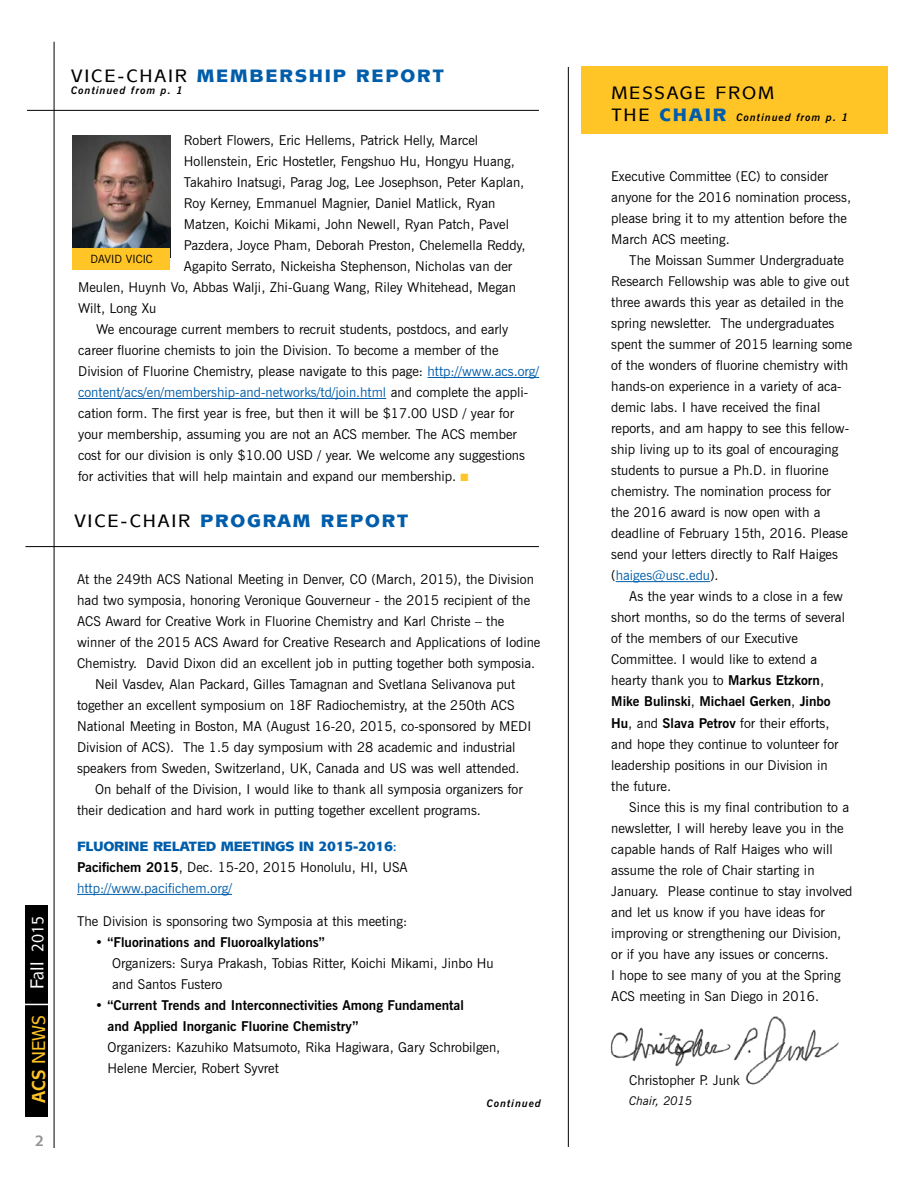
<style>
.page{position:relative;width:918px;height:1188px;background:#fff}
.page>*{position:absolute;margin:0;border:0;box-sizing:border-box;transform-origin:0 0}
.t1{font:500 18.75px "Mixage IT Cby BT";color:#fff;scale:.9 1}
.t2{font:500 18.75px "Mixage IT Cby BT";color:#ffc425;scale:.9 1}
.t3{font:900 18px "Mixage IT Cby BT";letter-spacing:.1em;color:#005daa}
.t4{font:500 18px "Mixage IT Cby BT";letter-spacing:.1em;color:#000}
.t5{font:700 15px "Mixage IT Cby BT";color:#939598}
.t6{font:13.5px/21px "News Gothic BT";color:#000}
.t7{font:700 13.5px/21px "News Gothic BT";color:#000}
.t8{font:13.5px "News Gothic BT";color:#005daa}
.t9{font:900 13.5px "Mixage IT Cby BT";letter-spacing:-.02em;color:#005daa}
.t10{font:italic 12px "News Gothic BT";color:#000}
.t11{font:11.4px "News Gothic BT";color:#000}
.t12{font:italic 700 10.5px "News Gothic BT";letter-spacing:.1em;color:#000}
.s1{font-size:16.5px}
.s2{font-weight:700}
.s3{font-weight:500;color:#000}
.s4{color:#005daa}
.s5{color:#000}
.s6{color:#ffc425}
.s7{font-weight:700;font-size:12px}
.s8{font-family:"Mixage IT Cby BT";font-weight:500;font-style:normal;font-size:18px}
.s9{font-family:"Mixage IT Cby BT";font-weight:900;font-style:normal;font-size:18px;color:#005daa}
</style>
<div class="page">
<img style="left:610px;top:1016px;width:229px;height:69px">
<div style="left:582px;top:66px;width:306px;height:67px;background:#ffc425"></div>
<hr style="left:27px;top:110px;width:512px;height:1px;background:#000">
<hr style="left:54px;top:42px;width:1px;height:1106px;background:#000">
<hr style="left:568px;top:67px;width:1px;height:1080px;background:#000">
<hr style="left:428px;top:377px;width:111px;height:1px;background:#005daa">
<hr style="left:78px;top:398px;width:308px;height:1px;background:#005daa">
<hr style="left:616px;top:581px;width:94px;height:1px;background:#005daa">
<img style="left:73px;top:136px;width:97px;height:113px">
<div style="left:72px;top:249px;width:98px;height:21px;background:#ffc425"></div>
<hr style="left:25px;top:546px;width:514px;height:1px;background:#000">
<hr style="left:77px;top:894px;width:155px;height:1px;background:#005daa">
<div style="left:26px;top:905px;width:22px;height:212px;background:#000"></div>
<hr style="left:20px;top:1004px;width:30px;height:1px;background:#fff">
<h1 class="t1" style="left:26px;top:989px;width:83px;rotate:-90deg">Fall <span class="s1">2015</span></h1>
<h1 class="t2" style="left:27px;top:1103px;width:99px;rotate:-90deg"><span class="s2">ACS</span> NEWS</h1>
<p class="t5" style="left:35px;top:1131px;width:11px">2</p>
<h2 class="t3" style="left:71px;top:64px;width:374px"><span class="s3">VICE-CHAIR</span> MEMBERSHIP REPORT</h2>
<p class="t12" style="left:71px;top:84px;width:113px">Continued from p. 1</p>
<p class="t6" style="left:184px;top:130px;width:296px">Robert Flowers, Eric Hellems, Patrick Helly, Marcel</p>
<p class="t6" style="left:184px;top:151px;width:332px">Hollenstein, Eric Hostetler, Fengshuo Hu, Hongyu Huang,</p>
<p class="t6" style="left:184px;top:172px;width:342px">Takahiro Inatsugi, Parag Jog, Lee Josephson, Peter Kaplan,</p>
<p class="t6" style="left:184px;top:193px;width:313px">Roy Kerney, Emmanuel Magnier, Daniel Matlick, Ryan</p>
<p class="t6" style="left:184px;top:214px;width:327px">Matzen, Koichi Mikami, John Newell, Ryan Patch, Pavel</p>
<p class="t6" style="left:184px;top:235px;width:343px">Pazdera, Joyce Pham, Deborah Preston, Chelemella Reddy,</p>
<p class="t6" style="left:184px;top:256px;width:330px">Agapito Serrato, Nickeisha Stephenson, Nicholas van der</p>
<p class="t6" style="left:78px;top:277px;width:439px">Meulen, Huynh Vo, Abbas Walji, Zhi-Guang Wang, Riley Whitehead, Megan</p>
<p class="t6" style="left:78px;top:298px;width:80px">Wilt, Long Xu</p>
<p class="t6" style="left:96px;top:319px;width:414px">We encourage current members to recruit students, postdocs, and early</p>
<p class="t6" style="left:78px;top:340px;width:422px">career fluorine chemists to join the Division. To become a member of the</p>
<p class="t6" style="left:78px;top:361px;width:462px">Division of Fluorine Chemistry, please navigate to this page: <span class="s4">http://www.acs.org/</span></p>
<p class="t8" style="left:78px;top:384px;width:451px">content/acs/en/membership-and-networks/td/join.html <span class="s5">and complete the appli-</span></p>
<p class="t6" style="left:78px;top:403px;width:437px">cation form. The first year is free, but then it will be $17.00 USD / year for</p>
<p class="t6" style="left:78px;top:424px;width:440px">your membership, assuming you are not an ACS member. The ACS member</p>
<p class="t6" style="left:78px;top:445px;width:448px">cost for our division is only $10.00 USD / year. We welcome any suggestions</p>
<p class="t6" style="left:78px;top:466px;width:392px">for activities that will help maintain and expand our membership. <span class="s6">■</span></p>
<p class="t11" style="left:90px;top:252px;width:64px">DAVID VICIC</p>
<h2 class="t3" style="left:74px;top:510px;width:336px"><span class="s3">VICE-CHAIR</span> PROGRAM REPORT</h2>
<p class="t6" style="left:77px;top:568px;width:458px">At the 249th ACS National Meeting in Denver, CO (March, 2015), the Division</p>
<p class="t6" style="left:77px;top:589px;width:455px">had two symposia, honoring Veronique Gouverneur - the 2015 recipient of the</p>
<p class="t6" style="left:77px;top:610px;width:429px">ACS Award for Creative Work in Fluorine Chemistry and Karl Christe – the</p>
<p class="t6" style="left:77px;top:631px;width:465px">winner of the 2015 ACS Award for Creative Research and Applications of Iodine</p>
<p class="t6" style="left:77px;top:652px;width:460px">Chemistry. David Dixon did an excellent job in putting together both symposia.</p>
<p class="t6" style="left:95px;top:673px;width:422px">Neil Vasdev, Alan Packard, Gilles Tamagnan and Svetlana Selivanova put</p>
<p class="t6" style="left:77px;top:694px;width:439px">together an excellent symposium on 18F Radiochemistry, at the 250th ACS</p>
<p class="t6" style="left:77px;top:715px;width:456px">National Meeting in Boston, MA (August 16-20, 2015, co-sponsored by MEDI</p>
<p class="t6" style="left:77px;top:736px;width:440px">Division of ACS). The 1.5 day symposium with 28 academic and industrial</p>
<p class="t6" style="left:77px;top:757px;width:444px">speakers from Sweden, Switzerland, UK, Canada and US was well attended.</p>
<p class="t6" style="left:95px;top:778px;width:429px">On behalf of the Division, I would like to thank all symposia organizers for</p>
<p class="t6" style="left:77px;top:799px;width:405px">their dedication and hard work in putting together excellent programs.</p>
<p class="t9" style="left:77px;top:838px;width:321px">FLUORINE RELATED MEETINGS IN 2015-2016<span class="s7">:</span></p>
<p class="t6" style="left:77px;top:857px;width:332px"><span class="s2">Pacifichem 2015</span>, Dec. 15-20, 2015 Honolulu, HI, USA <span class="s4">http://www.pacifichem.org/</span></p>
<p class="t6" style="left:77px;top:911px;width:332px">The Division is sponsoring two Symposia at this meeting:</p>
<p class="t7" style="left:95px;top:932px;width:231px">• “Fluorinations and Fluoroalkylations”</p>
<p class="t6" style="left:112px;top:953px;width:383px">Organizers: Surya Prakash, Tobias Ritter, Koichi Mikami, Jinbo Hu and Santos Fustero</p>
<p class="t7" style="left:108px;top:995px;width:358px;text-indent:-12px">• “Current Trends and Interconnectivities Among Fundamental and Applied Inorganic Fluorine Chemistry”</p>
<p class="t6" style="left:108px;top:1037px;width:394px">Organizers: Kazuhiko Matsumoto, Rika Hagiwara, Gary Schrobilgen,<br>Helene Mercier, Robert Syvret</p>
<p class="t12" style="left:487px;top:1096px;width:56px">Continued</p>
<h2 class="t4" style="left:611px;top:82px;width:164px">MESSAGE FROM</h2>
<p class="t12" style="left:611px;top:111px;width:238px"><span class="s8">THE</span> <span class="s9">CHAIR</span> Continued from p. 1</p>
<p class="t6" style="left:611px;top:166px;width:241px">Executive Committee (EC) to consider anyone for the 2016 nomination process, please bring it to my attention before the March ACS meeting.</p>
<p class="t6" style="left:611px;top:250px;width:243px;text-indent:18px">The Moissan Summer Undergraduate Research Fellowship was able to give out three awards this year as detailed in the spring newsletter. The undergraduates spent the summer of 2015 learning some of the wonders of fluorine chemistry with hands-on experience in a variety of aca&shy;demic labs. I have received the final reports, and am happy to see this fellow&shy;ship living up to its goal of encouraging students to pursue a Ph.D. in fluorine chemistry. The nomination process for the 2016 award is now open with a deadline of February 15th, 2016. Please send your letters directly to Ralf Haiges (<span class="s4">haiges@usc.edu</span>).</p>
<p class="t6" style="left:611px;top:586px;width:235px;text-indent:18px">As the year winds to a close in a few short months, so do the terms of several of the members of our Executive Committee. I would like to extend a hearty thank you to <span class="s2">Markus Etzkorn</span>, <span class="s2">Mike Bulinski</span>, <span class="s2">Michael Gerken</span>, <span class="s2">Jinbo Hu</span>, and <span class="s2">Slava Petrov</span> for their efforts, and hope they continue to volunteer for leadership positions in our Division in the future.</p>
<p class="t6" style="left:611px;top:796px;width:243px;text-indent:18px">Since this is my final contribution to a newsletter, I will hereby leave you in the capable hands of Ralf Haiges who will assume the role of Chair starting in January. Please continue to stay involved and let us know if you have ideas for improving or strengthening our Division, or if you have any issues or concerns.<br>I hope to see many of you at the Spring ACS meeting in San Diego in 2016.</p>
<p class="t6" style="left:629px;top:1069px;width:112px">Christopher P. Junk</p>
<p class="t10" style="left:629px;top:1094px;width:64px">Chair, 2015</p>
</div>
